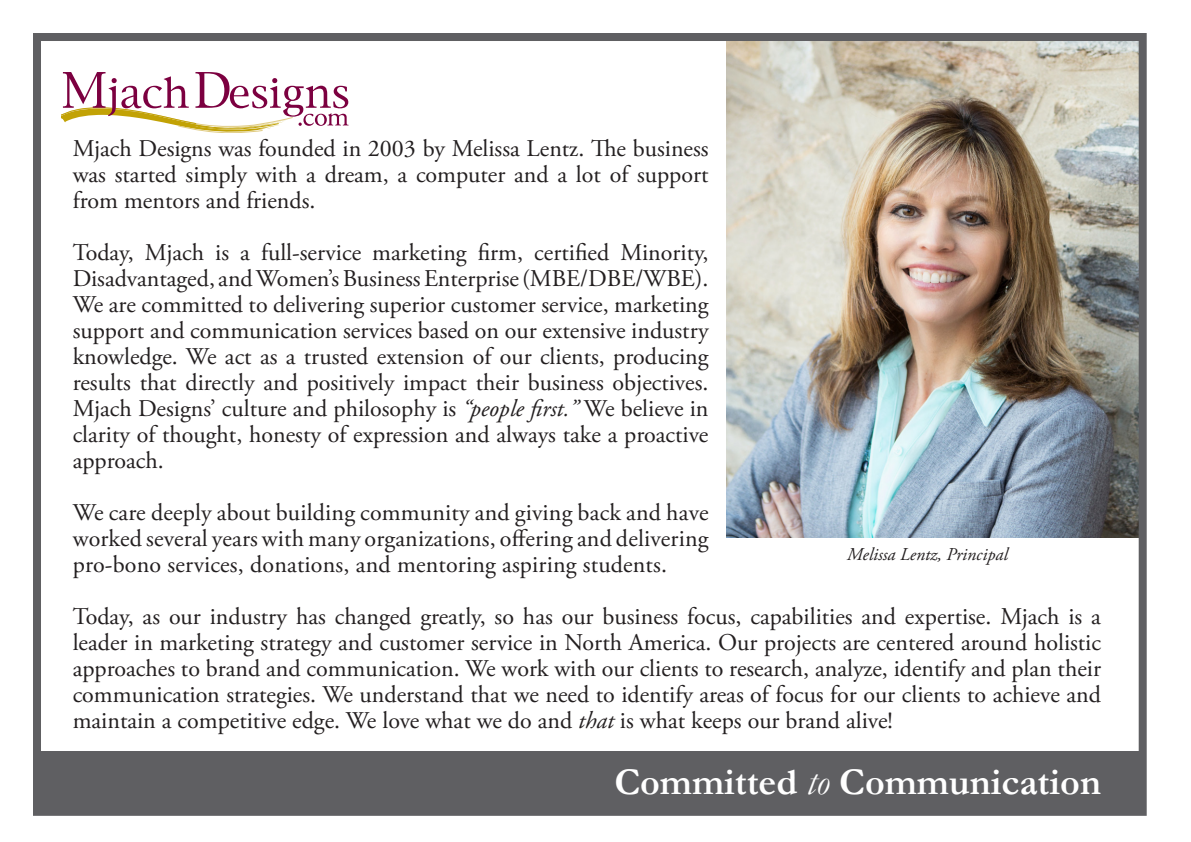
<style>
.page{position:relative;width:1191px;height:842px;background:#fff}
.page>*{position:absolute;margin:0;border:0;box-sizing:border-box;transform-origin:0 0}
.t1{font:700 38px "Garamond";color:#fff}
.t2{font:24px/26px "Adobe Garamond Pro";color:#231f20;text-align:justify}
.t3{font:italic 18px "Adobe Garamond Pro";color:#231f20}
.s1{font-style:italic}
.s2{font-weight:400;font-style:italic}
</style>
<div class="page">
<div style="left:37px;top:751px;width:1102px;height:64px;background:#5f5f62"></div>
<svg style="left:61px;top:72px;width:288px;height:61px"></svg>
<img style="left:726px;top:42px;width:412px;height:495px">
<div style="left:33px;top:33px;width:1114px;height:783px;border:8px solid #5f5f62"></div>
<p class="t2" style="left:73px;top:136px;width:637px">Mjach Designs was founded in 2003 by Melissa Lentz. The business was started simply with a dream, a computer and a lot of support from mentors and friends.</p>
<p class="t2" style="left:73px;top:240px;width:637px">Today, Mjach is a full-service marketing firm, certified Minority, Disadvantaged, and Women’s Business Enterprise (MBE/DBE/WBE).<br>We are committed to delivering superior customer service, marketing support and communication services based on our extensive industry knowledge. We act as a trusted extension of our clients, producing results that directly and positively impact their business objectives.<br>Mjach Designs’ culture and philosophy is <span class="s1">“people first.”</span> We believe in clarity of thought, honesty of expression and always take a proactive approach.</p>
<p class="t2" style="left:73px;top:500px;width:637px">We care deeply about building community and giving back and have worked several years with many organizations, offering and delivering pro-bono services, donations, and mentoring aspiring students.</p>
<p class="t2" style="left:73px;top:604px;width:1030px">Today, as our industry has changed greatly, so has our business focus, capabilities and expertise. Mjach is a leader in marketing strategy and customer service in North America. Our projects are centered around holistic approaches to brand and communication. We work with our clients to research, analyze, identify and plan their communication strategies. We understand that we need to identify areas of focus for our clients to achieve and maintain a competitive edge. We love what we do and <span class="s1">that</span> is what keeps our brand alive!</p>
<p class="t3" style="left:847px;top:543px;width:162px">Melissa Lentz, Principal</p>
<p class="t1" style="left:614px;top:759px;width:488px">Committed <span class="s2">to</span> Communication</p>
</div>
